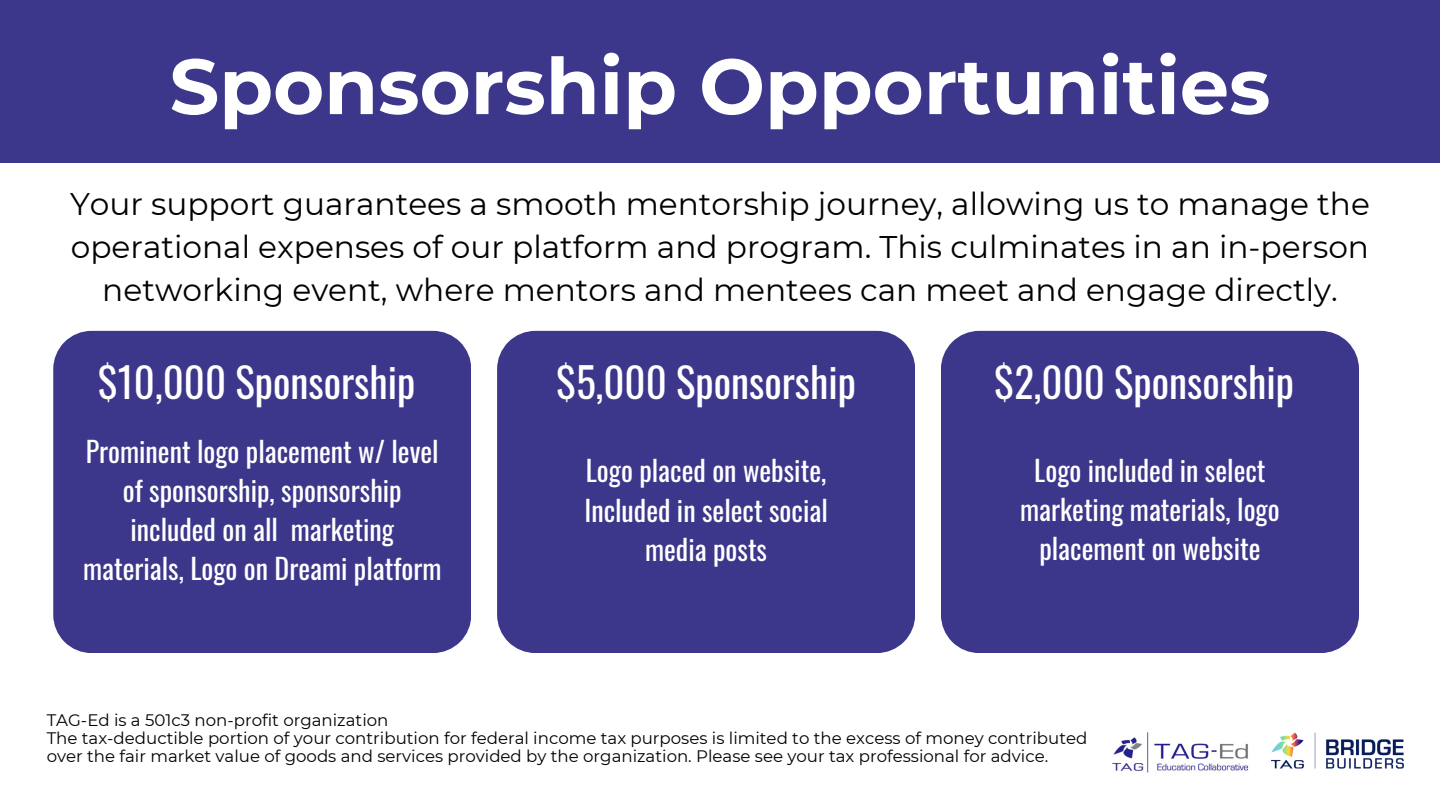
<style>
.page{position:relative;width:1440px;height:810px;background:#fff}
.page>*{position:absolute;margin:0;border:0;box-sizing:border-box;transform-origin:0 0}
.t1{font:700 78px "Montserrat";color:#fff}
.t2{font:40.9px "Oswald";color:#fff}
.t3{font:31.2px/42.8px "Montserrat";color:#000;text-align:center}
.t4{font:28px/39px "Oswald";color:#fff;text-align:center}
.t5{font:16.6px/18px "Montserrat";color:#000}
</style>
<div class="page">
<div style="left:0;top:0;width:1440px;height:162px;background:#3c378b"></div>
<div style="left:53px;top:331px;width:418px;height:322px;background:#3c378b"></div>
<div style="left:497px;top:331px;width:418px;height:322px;background:#3c378b"></div>
<div style="left:941px;top:331px;width:418px;height:322px;background:#3c378b"></div>
<img style="left:1112px;top:732px;width:137px;height:41px">
<img style="left:1272px;top:733px;width:132px;height:36px">
<h3 class="t1" style="left:169px;top:39px;width:1103px">Sponsorship Opportunities</h3>
<h1 class="t3" style="left:70px;top:182px;width:1301px">Your support guarantees a smooth mentorship journey, allowing us to manage the operational expenses of our platform and program. This culminates in an in-person networking event, where mentors and mentees can meet and engage directly.</h1>
<h2 class="t2" style="left:98px;top:350px;width:319px">$10,000 Sponsorship</h2>
<h4 class="t4" style="left:83px;top:430px;width:360px">Prominent logo placement w/ level of sponsorship, sponsorship included on all marketing materials, Logo on Dreami platform</h4>
<h2 class="t2" style="left:556px;top:350px;width:301px">$5,000 Sponsorship</h2>
<h4 class="t4" style="left:584px;top:450px;width:245px">Logo placed on website,<br>Included in select social media posts</h4>
<p class="t2" style="left:994px;top:350px;width:301px">$2,000 Sponsorship</p>
<p class="t4" style="left:1020px;top:450px;width:261px">Logo included in select marketing materials, logo placement on website</p>
<h2 class="t5" style="left:47px;top:711px;width:343px">TAG-Ed is a 501c3 non-profit organization</h2>
<h4 class="t5" style="left:47px;top:729px;width:1042px">The tax-deductible portion of your contribution for federal income tax purposes is limited to the excess of money contributed over the fair market value of goods and services provided by the organization. Please see your tax professional for advice.</h4>
</div>
